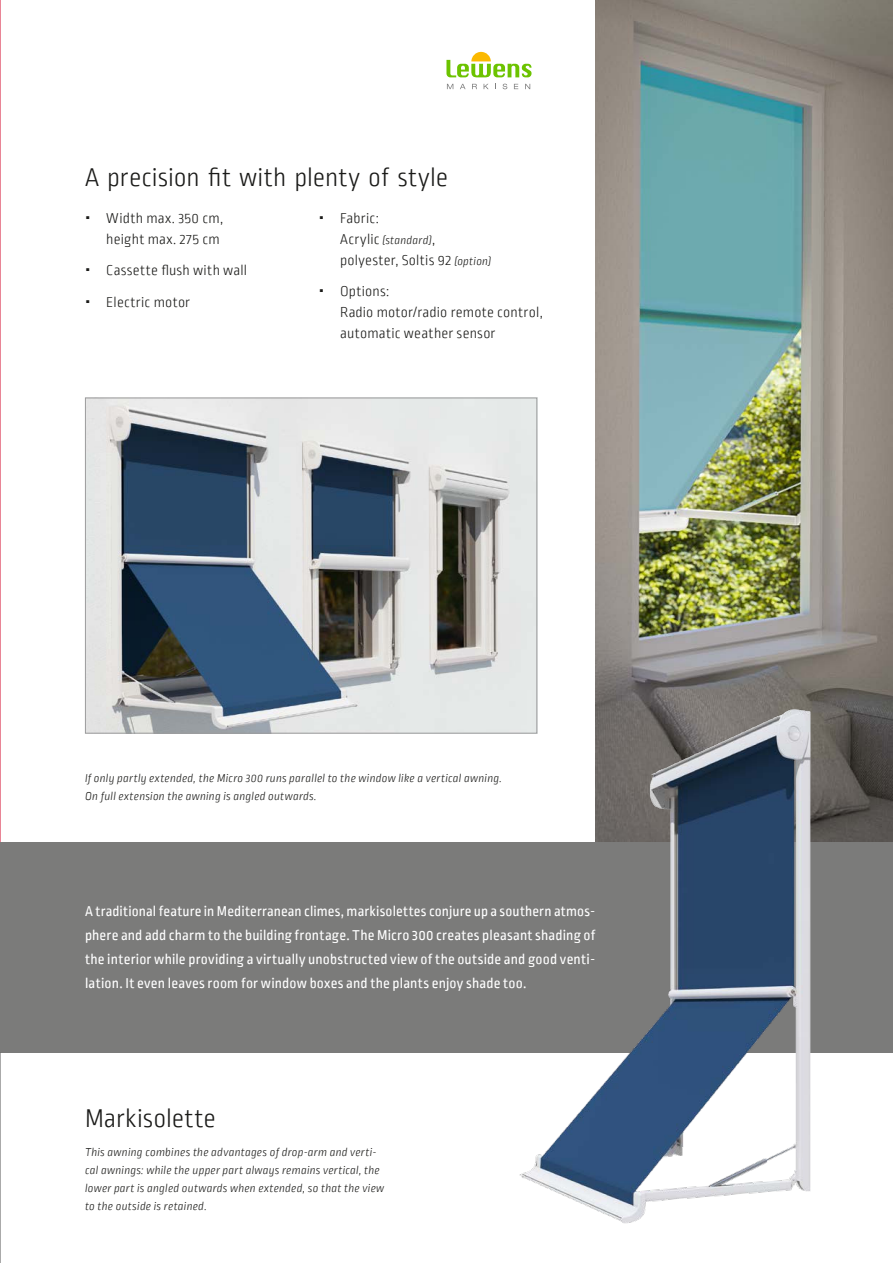
<style>
.page{position:relative;width:893px;height:1263px;background:#fff}
.page>*{position:absolute;margin:0;border:0;box-sizing:border-box;transform-origin:0 0}
.t1{font:300 27px "Ropa Sans PTT";letter-spacing:.005em;color:#1a1a18}
.t2{font:15px/24px "Ropa Sans PTT";letter-spacing:.01em;color:#fff;text-align:justify}
.t3{font:300 15px/21px "Ropa Sans PTT";letter-spacing:.02em;color:#1a1a18}
.t4{font:italic 300 12px/18px "Ropa Sans PTT";letter-spacing:.02em;color:#1a1a18}
.s1{font-style:normal;font-size:15px}
.s2{font-style:italic;font-size:12px}
</style>
<div class="page">
<div style="left:0;top:842px;width:893px;height:210px;background:#7b7b7a"></div>
<img style="left:0;top:0;width:1px;height:842px">
<img style="left:595px;top:0;width:298px;height:842px">
<img style="left:87px;top:400px;width:448px;height:331px">
<img style="left:0;top:1052px;width:1px;height:211px">
<img style="left:482px;top:686px;width:333px;height:538px">
<svg style="left:447px;top:84px;width:6px;height:5px"></svg>
<svg style="left:460px;top:84px;width:6px;height:5px"></svg>
<svg style="left:472px;top:84px;width:5px;height:5px"></svg>
<svg style="left:484px;top:84px;width:5px;height:5px"></svg>
<svg style="left:503px;top:84px;width:4px;height:5px"></svg>
<svg style="left:514px;top:84px;width:4px;height:5px"></svg>
<svg style="left:525px;top:84px;width:5px;height:5px"></svg>
<svg style="left:446px;top:52px;width:85px;height:25px"></svg>
<h1 class="t1" style="left:85px;top:163px;width:365px">A precision fit with plenty of style</h1>
<p class="t3" style="left:106px;top:208px;width:118px">Width max. 350 cm, height max. 275 cm</p>
<p class="t3" style="left:106px;top:255px;width:142px;line-height:31.7px">Cassette flush with wall<br>Electric motor</p>
<p class="t3" style="left:340px;top:208px;width:40px">Fabric:</p>
<p class="t4" style="left:340px;top:231px;width:96px"><span class="s1">Acrylic</span> (standard)<span class="s1">,</span></p>
<p class="t3" style="left:340px;top:245px;width:152px;line-height:31.7px">polyester, Soltis 92 <span class="s2">(option)<br></span>Options:</p>
<p class="t3" style="left:340px;top:303px;width:204px">Radio motor/radio remote control, automatic weather sensor</p>
<p class="t4" style="left:85px;top:770px;width:418px">If only partly extended, the Micro 300 runs parallel to the window like a vertical awning.<br>On full extension the awning is angled outwards.</p>
<p class="t2" style="left:85px;top:900px;width:512px">A traditional feature in Mediterranean climes, markisolettes conjure up a southern atmos&shy;phere and add charm to the building frontage. The Micro 300 creates pleasant shading of the interior while providing a virtually unobstructed view of the outside and good venti&shy;lation. It even leaves room for window boxes and the plants enjoy shade too.</p>
<h1 class="t1" style="left:85px;top:1107px;width:132px">Markisolette</h1>
<p class="t4" style="left:85px;top:1144px;width:301px">This awning combines the advantages of drop-arm and verti&shy;cal awnings: while the upper part always remains vertical, the lower part is angled outwards when extended, so that the view to the outside is retained.</p>
</div>
